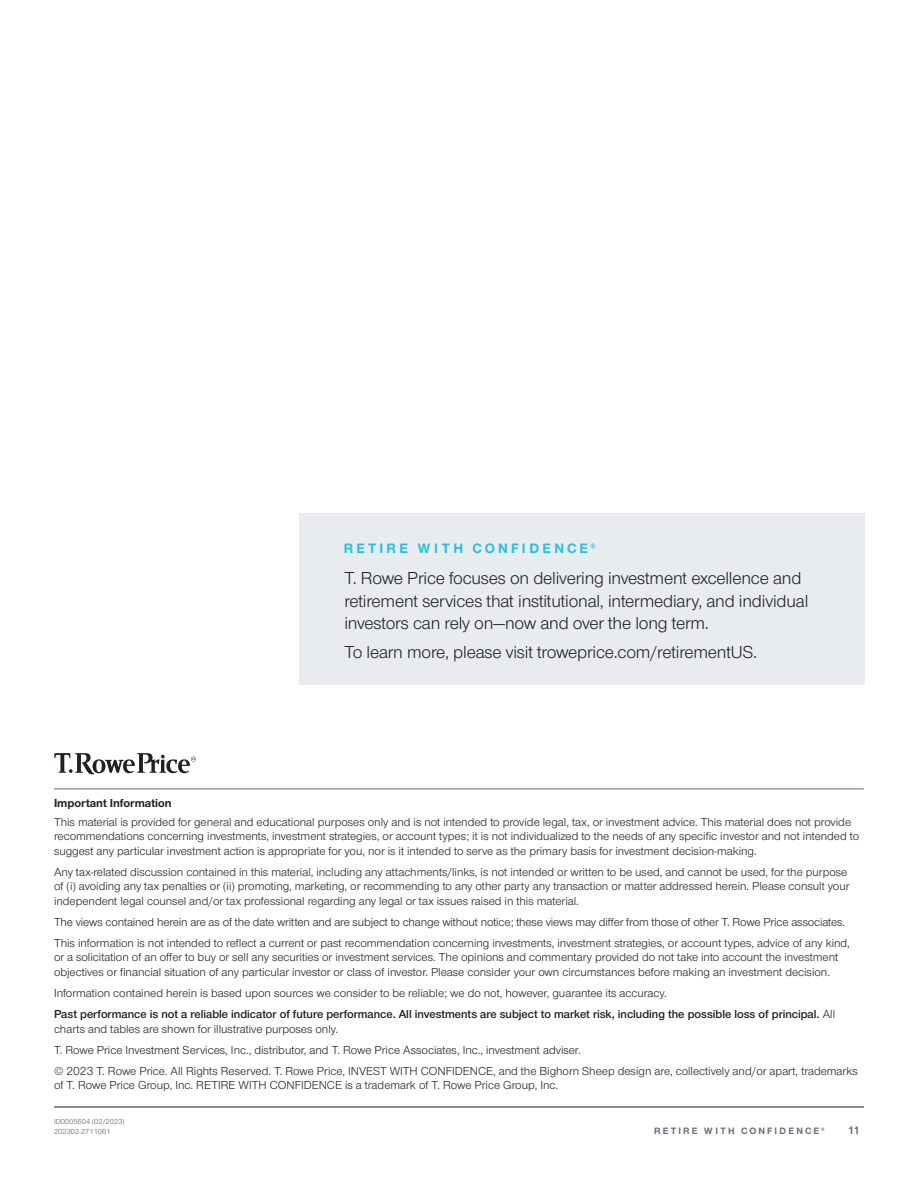
<style>
.page{position:relative;width:918px;height:1188px;background:#fff}
.page>*{position:absolute;margin:0;border:0;box-sizing:border-box;transform-origin:0 0}
.t1{font:18px/22.5px "Nimbus Sans Novus";letter-spacing:-.01em;color:#231f20}
.t2{font:700 14.1px "Nimbus Sans Novus";letter-spacing:.22em;color:#28c0dc}
.t3{font:12px/14.4px "Nimbus Sans Novus";color:#231f20}
.t4{font:600 12px/21.1px "Nimbus Sans Novus";color:#231f20}
.t5{font:700 12px "Nimbus Sans Novus";color:#231f20}
.t6{font:600 11.25px "Nimbus Sans Novus";color:#5f5f62}
.t7{font:700 9.6px "Nimbus Sans Novus";letter-spacing:.22em;color:#65717f}
.t8{font:7.5px/10.5px "Nimbus Sans Novus";color:#5f5f62}
.s1{font-weight:400}
</style>
<div class="page">
<hr style="left:54px;top:1107px;width:810px;height:1px;background:#67696f">
<hr style="left:54px;top:789px;width:810px;height:1px;background:#67696f">
<svg style="left:54px;top:753px;width:142px;height:21px"></svg>
<div style="left:300px;top:513px;width:565px;height:172px;background:#e9ecef"></div>
<svg style="left:591px;top:544px;width:4px;height:4px"></svg>
<p class="t2" style="left:344px;top:539px;width:246px">RETIRE WITH CONFIDENCE</p>
<h1 class="t1" style="left:344px;top:566px;width:466px">T. Rowe Price focuses on delivering investment excellence and retirement services that institutional, intermediary, and individual investors can rely on—now and over the long term.</h1>
<h1 class="t1" style="left:344px;top:641px;width:414px">To learn more, please visit troweprice.com/retirementUS.</h1>
<p class="t5" style="left:54px;top:795px;width:119px">Important Information</p>
<p class="t3" style="left:54px;top:814px;width:807px">This material is provided for general and educational purposes only and is not intended to provide legal, tax, or investment advice. This material does not provide recommendations concerning investments, investment strategies, or account types; it is not individualized to the needs of any specific investor and not intended to suggest any particular investment action is appropriate for you, nor is it intended to serve as the primary basis for investment decision‑making.</p>
<p class="t3" style="left:54px;top:864px;width:797px">Any tax‑related discussion contained in this material, including any attachments/links, is not intended or written to be used, and cannot be used, for the purpose of (i) avoiding any tax penalties or (ii) promoting, marketing, or recommending to any other party any transaction or matter addressed herein. Please consult your independent legal counsel and/or tax professional regarding any legal or tax issues raised in this material.</p>
<p class="t3" style="left:54px;top:911px;width:797px;line-height:21.1px">The views contained herein are as of the date written and are subject to change without notice; these views may differ from those of other T. Rowe Price associates.<br>This information is not intended to reflect a current or past recommendation concerning investments, investment strategies, or account types, advice of any kind,</p>
<p class="t3" style="left:54px;top:950px;width:786px">or a solicitation of an offer to buy or sell any securities or investment services. The opinions and commentary provided do not take into account the investment objectives or financial situation of any particular investor or class of investor. Please consider your own circumstances before making an investment decision.</p>
<p class="t4" style="left:54px;top:982px;width:783px"><span class="s1">Information contained herein is based upon sources we consider to be reliable; we do not, however, guarantee its accuracy.<br></span>Past performance is not a reliable indicator of future performance. All investments are subject to market risk, including the possible loss of principal. <span class="s1">All</span></p>
<p class="t3" style="left:54px;top:1018px;width:805px;line-height:21.1px">charts and tables are shown for illustrative purposes only.<br>T. Rowe Price Investment Services, Inc., distributor, and T. Rowe Price Associates, Inc., investment adviser.<br>© 2023 T. Rowe Price. All Rights Reserved. T. Rowe Price, INVEST WITH CONFIDENCE, and the Bighorn Sheep design are, collectively and/or apart, trademarks</p>
<p class="t3" style="left:54px;top:1078px;width:506px">of T. Rowe Price Group, Inc. RETIRE WITH CONFIDENCE is a trademark of T. Rowe Price Group, Inc.</p>
<p class="t8" style="left:54px;top:1116px;width:72px">ID0005604 (02/2023)<br>202302‑2711061</p>
<p class="t6" style="left:848px;top:1123px;width:13px">11</p>
<p class="t7" style="left:654px;top:1124px;width:167px">RETIRE WITH CONFIDENCE</p>
</div>
